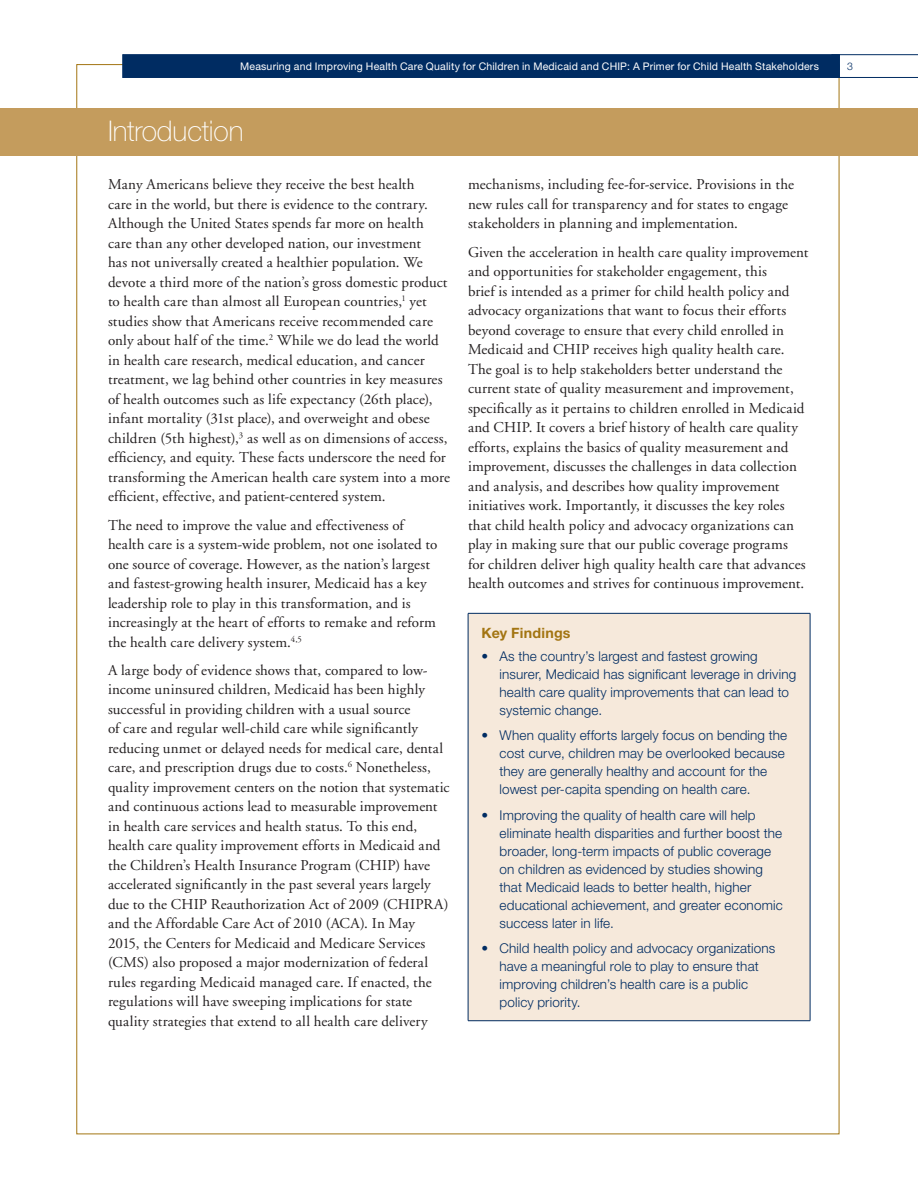
<style>
.page{position:relative;width:918px;height:1188px;background:#fff}
.page>*{position:absolute;margin:0;border:0;box-sizing:border-box;transform-origin:0 0}
.t1{font:100 28.5px "Helvetica Neue";letter-spacing:-.005em;color:#fff}
.body_copy{font:15px/19.5px "Adobe Garamond";letter-spacing:.01em;color:#231f20}
.box_head_gold{font:700 14.25px "Helvetica Neue";letter-spacing:.015em;color:#a37512}
.t2{font:300 13.5px/18px "Helvetica Neue";letter-spacing:.01em;color:#002c62}
.t3{font:10.5px "Helvetica Neue";letter-spacing:.02em;color:#fff}
.t4{font:300 10.5px "Helvetica Neue";color:#002c62}
</style>
<div class="page">
<svg style="left:840px;top:54px;width:78px;height:24px"></svg>
<div style="left:122px;top:54px;width:718px;height:24px;background:#002c62;border:1px solid #002c62"></div>
<div style="left:0;top:108px;width:918px;height:48px;background:#c49c5d"></div>
<div style="left:468px;top:613px;width:342px;height:408px;background:#f6e9db"></div>
<hr style="left:468px;top:613px;width:342px;height:1px;background:#002c62">
<hr style="left:468px;top:613px;width:1px;height:408px;background:#002c62">
<hr style="left:810px;top:613px;width:1px;height:408px;background:#002c62">
<hr style="left:468px;top:1020px;width:342px;height:1px;background:#002c62">
<p class="t3" style="left:240px;top:60px;width:580px">Measuring and Improving Health Care Quality for Children in Medicaid and CHIP: A Primer for Child Health Stakeholders</p>
<p class="t4" style="left:847px;top:59px;width:7px">3</p>
<h1 class="t1" style="left:108px;top:115px;width:137px">Introduction</h1>
<p class="body_copy" style="left:108px;top:175px;width:343px">Many Americans believe they receive the best health<br>care in the world, but there is evidence to the contrary.<br>Although the United States spends far more on health care than any other developed nation, our investment<br>has not universally created a healthier population. We devote a third more of the nation’s gross domestic product to health care than almost all European countries,<sup>1</sup> yet studies show that Americans receive recommended care only about half of the time.<sup>2</sup> While we do lead the world in health care research, medical education, and cancer treatment, we lag behind other countries in key measures of health outcomes such as life expectancy (26th place), infant mortality (31st place), and overweight and obese children (5th highest),<sup>3</sup> as well as on dimensions of access, efficiency, and equity. These facts underscore the need for transforming the American health care system into a more efficient, effective, and patient-centered system.</p>
<p class="body_copy" style="left:108px;top:515px;width:331px">The need to improve the value and effectiveness of health care is a system-wide problem, not one isolated to one source of coverage. However, as the nation’s largest and fastest-growing health insurer, Medicaid has a key leadership role to play in this transformation, and is increasingly at the heart of efforts to remake and reform the health care delivery system.<sup>4,5</sup></p>
<p class="body_copy" style="left:108px;top:661px;width:343px">A large body of evidence shows that, compared to low&shy;income uninsured children, Medicaid has been highly successful in providing children with a usual source<br>of care and regular well-child care while significantly reducing unmet or delayed needs for medical care, dental care, and prescription drugs due to costs.<sup>6</sup> Nonetheless, quality improvement centers on the notion that systematic and continuous actions lead to measurable improvement in health care services and health status. To this end, health care quality improvement efforts in Medicaid and the Children’s Health Insurance Program (CHIP) have accelerated significantly in the past several years largely due to the CHIP Reauthorization Act of 2009 (CHIPRA) and the Affordable Care Act of 2010 (ACA). In May 2015, the Centers for Medicaid and Medicare Services (CMS) also proposed a major modernization of federal rules regarding Medicaid managed care. If enacted, the regulations will have sweeping implications for state quality strategies that extend to all health care delivery</p>
<p class="body_copy" style="left:468px;top:175px;width:328px">mechanisms, including fee-for-service. Provisions in the new rules call for transparency and for states to engage stakeholders in planning and implementation.</p>
<p class="body_copy" style="left:468px;top:242px;width:342px">Given the acceleration in health care quality improvement and opportunities for stakeholder engagement, this<br>brief is intended as a primer for child health policy and advocacy organizations that want to focus their efforts beyond coverage to ensure that every child enrolled in Medicaid and CHIP receives high quality health care.<br>The goal is to help stakeholders better understand the current state of quality measurement and improvement, specifically as it pertains to children enrolled in Medicaid and CHIP. It covers a brief history of health care quality efforts, explains the basics of quality measurement and improvement, discusses the challenges in data collection and analysis, and describes how quality improvement initiatives work. Importantly, it discusses the key roles that child health policy and advocacy organizations can play in making sure that our public coverage programs<br>for children deliver high quality health care that advances health outcomes and strives for continuous improvement.</p>
<p class="box_head_gold" style="left:482px;top:624px;width:91px">Key Findings</p>
<p class="t2" style="left:500px;top:647px;width:298px;text-indent:-18px">• As the country’s largest and fastest growing insurer, Medicaid has significant leverage in driving health care quality improvements that can lead to systemic change.</p>
<p class="t2" style="left:500px;top:726px;width:289px;text-indent:-18px">• When quality efforts largely focus on bending the cost curve, children may be overlooked because they are generally healthy and account for the lowest per-capita spending on health care.</p>
<p class="t2" style="left:500px;top:806px;width:285px;text-indent:-18px">• Improving the quality of health care will help eliminate health disparities and further boost the broader, long-term impacts of public coverage on children as evidenced by studies showing that Medicaid leads to better health, higher educational achievement, and greater economic success later in life.</p>
<p class="t2" style="left:500px;top:939px;width:277px;text-indent:-18px">• Child health policy and advocacy organizations have a meaningful role to play to ensure that improving children’s health care is a public policy priority.</p>
</div>
